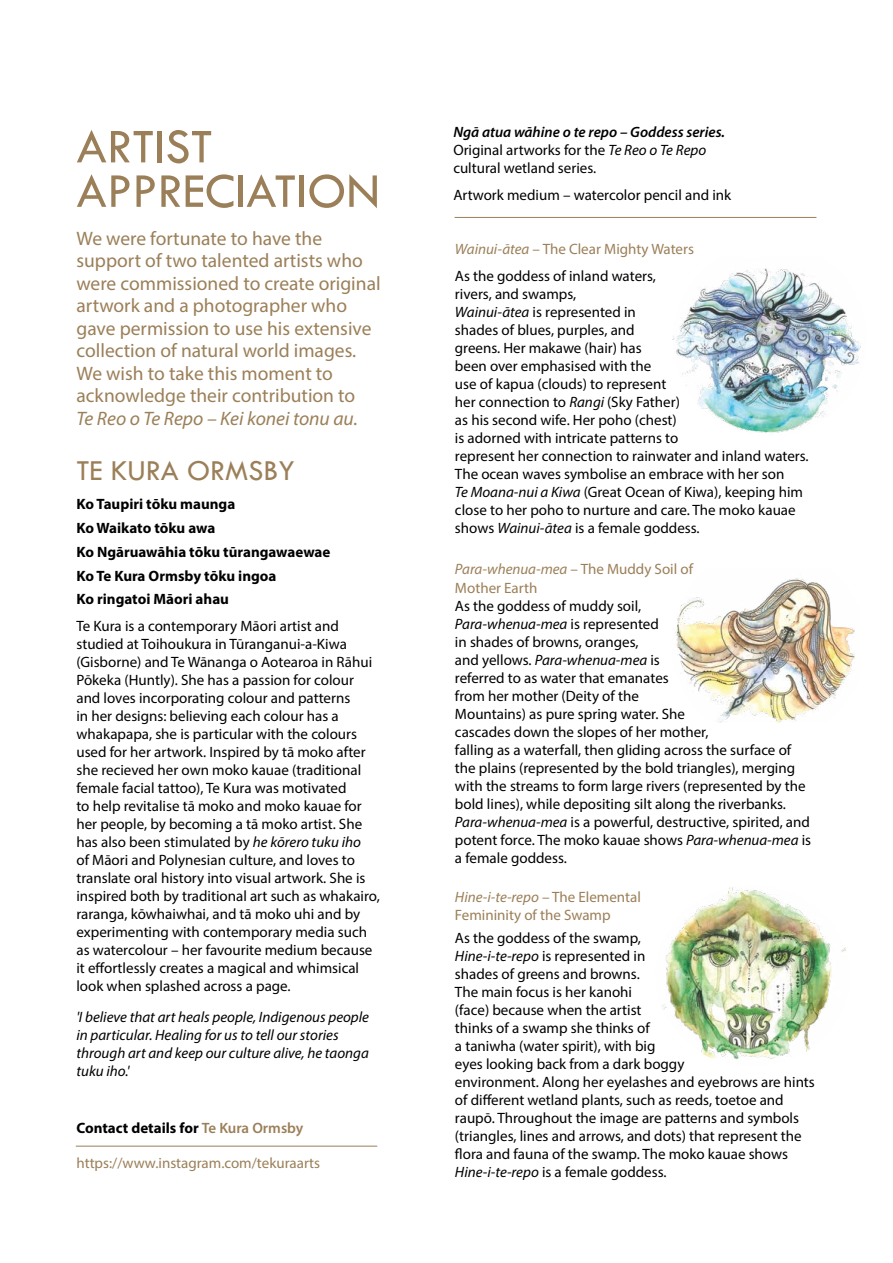
<style>
.page{position:relative;width:893px;height:1263px;background:#fff}
.page>*{position:absolute;margin:0;border:0;box-sizing:border-box;transform-origin:0 0}
.t1{font:50.4px/44.4px "Tw Cen";color:#9b7f58}
.t2{font:30px "Tw Cen";color:#9b7f58}
.t3{font:19.5px/22.5px "Myriad Pro";color:#9b7f58}
.t4{font:italic 19.5px "Myriad Pro";color:#9b7f58}
.t5{font:15px/18px "Myriad Pro";color:#000}
.t6{font:700 15px/23.7px "Myriad Pro";color:#000}
.t7{font:italic 15px/18px "Myriad Pro";color:#000}
.t8{font:15px/19.5px "Myriad Pro";color:#9b7f58}
.s1{font-style:italic}
.s2{font-weight:600;color:#9b7f58}
.s3{font-weight:600;font-style:italic}
.s4{font-style:italic;color:#9b7f58}
.s5{color:#9b7f58}
</style>
<div class="page">
<img style="left:672px;top:268px;width:189px;height:165px">
<img style="left:661px;top:887px;width:185px;height:173px">
<img style="left:675px;top:578px;width:180px;height:145px">
<hr style="left:76px;top:1146px;width:301px;height:1px;background:#9b7f58">
<hr style="left:455px;top:217px;width:361px;height:1px;background:#9b7f58">
<h1 class="t1" style="left:77px;top:124px;width:305px">ARTIST<br>APPRECIATION</h1>
<p class="t3" style="left:76px;top:226px;width:306px">We were fortunate to have the support of two talented artists who were commissioned to create original artwork and a photographer who gave permission to use his extensive collection of natural world images.<br>We wish to take this moment to acknowledge their contribution to</p>
<h3 class="t4" style="left:76px;top:406px;width:283px">Te Reo o Te Repo – Kei konei tonu au.</h3>
<h2 class="t2" style="left:76px;top:452px;width:220px">TE KURA ORMSBY</h2>
<p class="t6" style="left:76px;top:492px;width:256px">Ko Taupiri tōku maunga<br>Ko Waikato tōku awa<br>Ko Ngāruawāhia tōku tūrangawaewae<br>Ko Te Kura Ormsby tōku ingoa<br>Ko ringatoi Māori ahau</p>
<p class="t5" style="left:76px;top:616px;width:305px">Te Kura is a contemporary Māori artist and studied at Toihoukura in Tūranganui-a-Kiwa (Gisborne) and Te Wānanga o Aotearoa in Rāhui Pōkeka (Huntly). She has a passion for colour and loves incorporating colour and patterns<br>in her designs: believing each colour has a whakapapa, she is particular with the colours used for her artwork. Inspired by tā moko after she recieved her own moko kauae (traditional female facial tattoo), Te Kura was motivated<br>to help revitalise tā moko and moko kauae for her people, by becoming a tā moko artist. She has also been stimulated by <span class="s1">he kōrero tuku iho<br></span>of Māori and Polynesian culture, and loves to translate oral history into visual artwork. She is inspired both by traditional art such as whakairo, raranga, kōwhaiwhai, and tā moko uhi and by experimenting with contemporary media such as watercolour – her favourite medium because it effortlessly creates a magical and whimsical look when splashed across a page.</p>
<p class="t7" style="left:76px;top:1007px;width:294px">'I believe that art heals people, Indigenous people in particular. Healing for us to tell our stories through art and keep our culture alive, he taonga tuku iho.'</p>
<p class="t6" style="left:76px;top:1115px;width:229px">Contact details for <span class="s2">Te Kura Ormsby</span></p>
<p class="t8" style="left:76px;top:1152px;width:245px">https://www.instagram.com/tekuraarts</p>
<p class="t5" style="left:453px;top:123px;width:273px"><span class="s3">Ngā atua wāhine o te repo – Goddess series.<br></span>Original artworks for the <span class="s1">Te Reo o Te Repo </span>cultural wetland series.</p>
<p class="t5" style="left:453px;top:186px;width:279px">Artwork medium – watercolor pencil and ink</p>
<p class="t5" style="left:455px;top:236px;width:240px;line-height:26.5px"><span class="s4">Wainui-ātea</span> <span class="s5">– The Clear Mighty Waters<br></span>As the goddess of inland waters,</p>
<p class="t5" style="left:455px;top:284px;width:355px">rivers, and swamps,<br><span class="s1">Wainui-ātea</span> is represented in<br>shades of blues, purples, and<br>greens. Her makawe (hair) has<br>been over emphasised with the<br>use of kapua (clouds) to represent<br>her connection to <span class="s1">Rangi</span> (Sky Father)<br>as his second wife. Her poho (chest)<br>is adorned with intricate patterns to<br>represent her connection to rainwater and inland waters.<br>The ocean waves symbolise an embrace with her son<br><span class="s1">Te Moana-nui a Kiwa</span> (Great Ocean of Kiwa), keeping him close to her poho to nurture and care. The moko kauae shows <span class="s1">Wainui-ātea</span> is a female goddess.</p>
<p class="t8" style="left:455px;top:558px;width:240px"><span class="s1">Para-whenua-mea</span> – The Muddy Soil of<br>Mother Earth</p>
<p class="t5" style="left:455px;top:597px;width:358px">As the goddess of muddy soil,<br><span class="s1">Para-whenua-mea</span> is represented<br>in shades of browns, oranges,<br>and yellows. <span class="s1">Para-whenua-mea</span> is<br>referred to as water that emanates<br>from her mother (Deity of the<br>Mountains) as pure spring water. She<br>cascades down the slopes of her mother,<br>falling as a waterfall, then gliding across the surface of the plains (represented by the bold triangles), merging with the streams to form large rivers (represented by the bold lines), while depositing silt along the riverbanks.<br><span class="s1">Para-whenua-mea</span> is a powerful, destructive, spirited, and potent force. The moko kauae shows <span class="s1">Para-whenua-mea</span> is a female goddess.</p>
<p class="t8" style="left:455px;top:888px;width:187px;line-height:18px"><span class="s1">Hine-i-te-repo</span> – The Elemental<br>Femininity of the Swamp</p>
<p class="t5" style="left:455px;top:928px;width:361px">As the goddess of the swamp,<br><span class="s1">Hine-i-te-repo</span> is represented in<br>shades of greens and browns.<br>The main focus is her kanohi<br>(face) because when the artist<br>thinks of a swamp she thinks of<br>a taniwha (water spirit), with big<br>eyes looking back from a dark boggy<br>environment. Along her eyelashes and eyebrows are hints of different wetland plants, such as reeds, toetoe and raupō. Throughout the image are patterns and symbols (triangles, lines and arrows, and dots) that represent the flora and fauna of the swamp. The moko kauae shows <span class="s1">Hine-i-te-repo</span> is a female goddess.</p>
</div>
